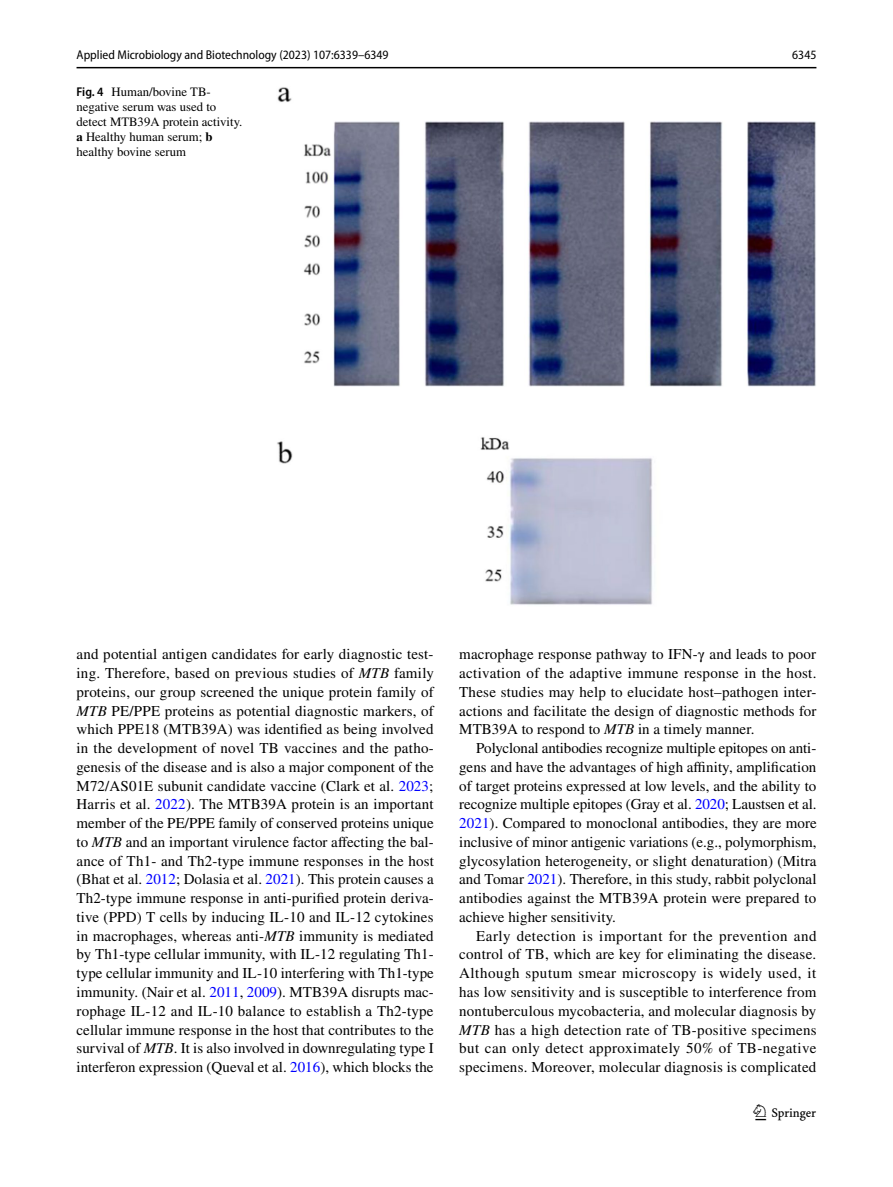
<style>
.page{position:relative;width:893px;height:1187px;background:#fff}
.page>*{position:absolute;margin:0;border:0;box-sizing:border-box;transform-origin:0 0}
.t1{font:22.5px "Springnew Regular 3";color:#000}
.t2{font:15px/18.8px "STIX";letter-spacing:.005em;color:#000;text-align:justify}
.t3{font:12.75px/15px "STIX";color:#000}
.t4{font:semi-condensed 12.75px "Myriad Pro";color:#000}
.s1{font-family:"Myriad Pro";font-weight:600;font-stretch:semi-condensed}
.s2{font-weight:700}
.s3{font-style:italic}
.s4{color:#00f}
</style>
<div class="page">
<hr style="left:77px;top:67px;width:739px;height:1px;background:#000">
<img style="left:277px;top:87px;width:539px;height:518px">
<p class="t4" style="left:77px;top:48px;width:314px">Applied Microbiology and Biotechnology (2023) 107:6339–6349</p>
<p class="t4" style="left:792px;top:48px;width:26px">6345</p>
<p class="t3" style="left:77px;top:85px;width:167px"><span class="s1">Fig. 4</span> Human/bovine TB&shy;negative serum was used to detect MTB39A protein activity. <span class="s2">a</span> Healthy human serum; <span class="s2">b </span>healthy bovine serum</p>
<p class="t2" style="left:77px;top:646px;width:359px">and potential antigen candidates for early diagnostic test&shy;ing. Therefore, based on previous studies of <span class="s3">MTB</span> family proteins, our group screened the unique protein family of <span class="s3">MTB</span> PE/PPE proteins as potential diagnostic markers, of which PPE18 (MTB39A) was identified as being involved in the development of novel TB vaccines and the patho&shy;genesis of the disease and is also a major component of the M72/AS01E subunit candidate vaccine (Clark et al. <span class="s4">2023</span>; Harris et al. <span class="s4">2022</span>). The MTB39A protein is an important member of the PE/PPE family of conserved proteins unique to <span class="s3">MTB</span> and an important virulence factor affecting the bal&shy;ance of Th1- and Th2-type immune responses in the host (Bhat et al. <span class="s4">2012</span>; Dolasia et al. <span class="s4">2021</span>). This protein causes a Th2-type immune response in anti-purified protein deriva&shy;tive (PPD) T cells by inducing IL-10 and IL-12 cytokines in macrophages, whereas anti-<span class="s3">MTB</span> immunity is mediated by Th1-type cellular immunity, with IL-12 regulating Th1- type cellular immunity and IL-10 interfering with Th1-type immunity. (Nair et al. <span class="s4">2011</span>, <span class="s4">2009</span>). MTB39A disrupts mac&shy;rophage IL-12 and IL-10 balance to establish a Th2-type cellular immune response in the host that contributes to the survival of <span class="s3">MTB</span>. It is also involved in downregulating type I interferon expression (Queval et al. <span class="s4">2016</span>), which blocks the</p>
<p class="t2" style="left:459px;top:646px;width:359px">macrophage response pathway to IFN-γ and leads to poor activation of the adaptive immune response in the host.<br>These studies may help to elucidate host–pathogen inter&shy;actions and facilitate the design of diagnostic methods for MTB39A to respond to <span class="s3">MTB</span> in a timely manner<span class="s3">.</span></p>
<p class="t2" style="left:459px;top:739px;width:359px;text-indent:17px">Polyclonal antibodies recognize multiple epitopes on anti&shy;gens and have the advantages of high affinity, amplification of target proteins expressed at low levels, and the ability to recognize multiple epitopes (Gray et al. <span class="s4">2020</span>; Laustsen et al.<br><span class="s4">2021</span>). Compared to monoclonal antibodies, they are more inclusive of minor antigenic variations (e.g., polymorphism, glycosylation heterogeneity, or slight denaturation) (Mitra and Tomar <span class="s4">2021</span>). Therefore, in this study, rabbit polyclonal antibodies against the MTB39A protein were prepared to achieve higher sensitivity.</p>
<p class="t2" style="left:459px;top:927px;width:359px;text-indent:17px">Early detection is important for the prevention and control of TB, which are key for eliminating the disease.<br>Although sputum smear microscopy is widely used, it has low sensitivity and is susceptible to interference from nontuberculous mycobacteria, and molecular diagnosis by <span class="s3">MTB</span> has a high detection rate of TB-positive specimens but can only detect approximately 50% of TB-negative specimens. Moreover, molecular diagnosis is complicated</p>
<h1 class="t1" style="left:755px;top:1104px;width:62px">1 3</h1>
</div>
